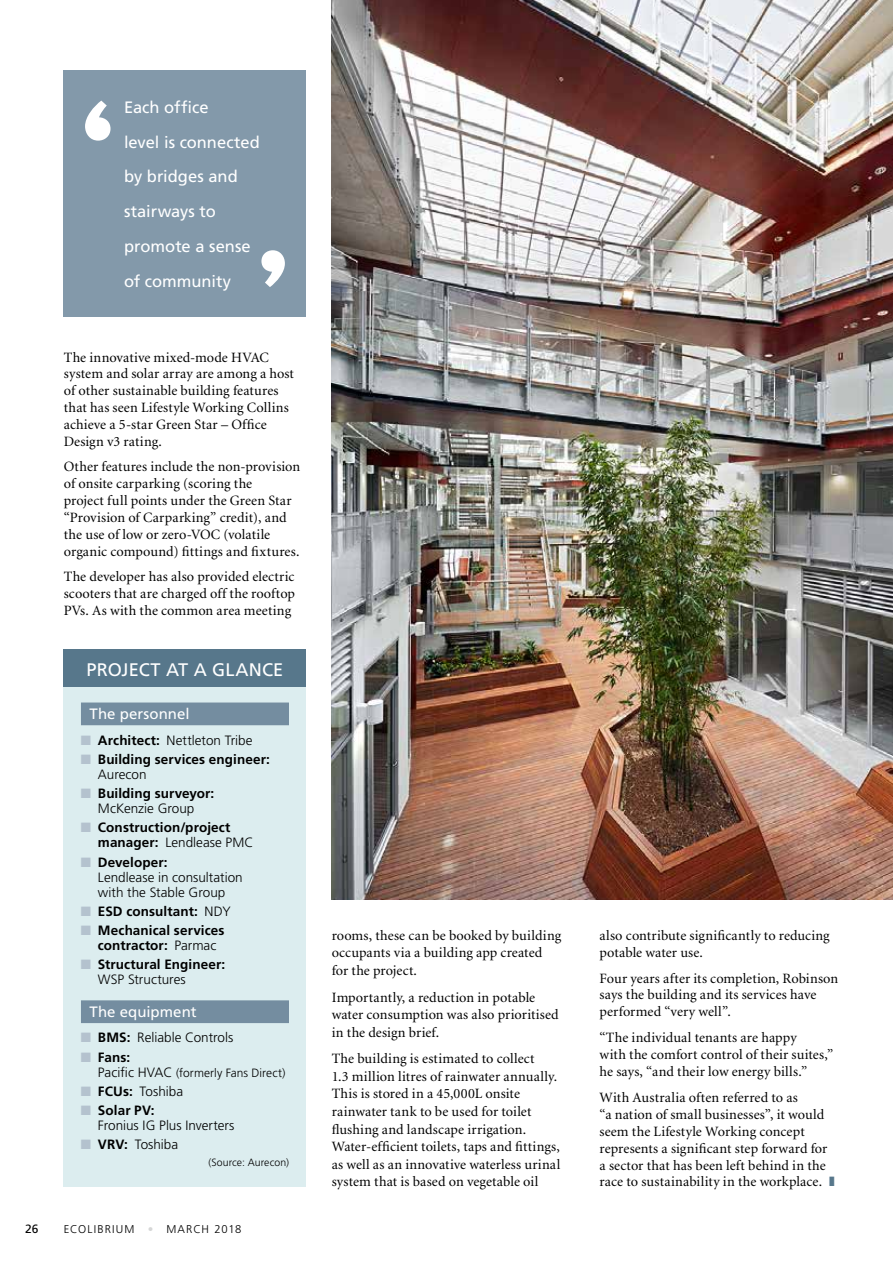
<style>
.page{position:relative;width:893px;height:1263px;background:#fff}
.page>*{position:absolute;margin:0;border:0;box-sizing:border-box;transform-origin:0 0}
.t1{font:18.15px "Frutiger LT Std";letter-spacing:.005em;color:#fff}
.t2{font:16.5px/34.8px "Frutiger LT Std";color:#fff}
.t3{font:15px "Frutiger LT Std";letter-spacing:.005em;color:#fff}
.t4{font:14.25px/16.8px "Minion";letter-spacing:.01em;color:#000}
.t5{font:700 13.5px/15px "Frutiger LT Std";letter-spacing:.01em;color:#000}
.t6{font:300 13.5px/15px "Frutiger LT Std";color:#000}
.t7{font:300 12px "Frutiger LT Std";letter-spacing:.005em;color:#000}
.t8{font:12px "Frutiger LT Std";color:#000}
.t9{font:300 11.25px "Frutiger LT Std";letter-spacing:.1em;color:#000}
.t10{font:300 10.5px "Frutiger LT Std";letter-spacing:.005em;color:#000}
.s1{color:#b4c2ce}
.s2{font-weight:700}
.s3{font-weight:300}
.s4{font-size:13.5px}
.s5{color:#d6d7d7}
.s6{color:#57778b}
</style>
<div class="page">
<img style="left:332px;top:0;width:561px;height:899px">
<div style="left:64px;top:661px;width:242px;height:525px;background:#dcedef"></div>
<div style="left:81px;top:702px;width:208px;height:23px;background:#748da0"></div>
<div style="left:81px;top:1000px;width:208px;height:23px;background:#748da0"></div>
<div style="left:64px;top:650px;width:242px;height:37px;background:#57778b"></div>
<div style="left:64px;top:70px;width:242px;height:247px;background:#8399aa"></div>
<svg style="left:85px;top:101px;width:26px;height:40px"></svg>
<svg style="left:261px;top:250px;width:24px;height:37px"></svg>
<p class="t2" style="left:124px;top:90px;width:137px">Each office<br>level is connected by bridges and stairways to promote a sense of community</p>
<p class="t4" style="left:64px;top:349px;width:232px">The innovative mixed-mode HVAC system and solar array are among a host of other sustainable building features that has seen Lifestyle Working Collins achieve a 5-star Green Star – Office Design v3 rating.</p>
<p class="t4" style="left:64px;top:459px;width:238px">Other features include the non-provision of onsite carparking (scoring the<br>project full points under the Green Star “Provision of Carparking” credit), and the use of low or zero-VOC (volatile organic compound) fittings and fixtures.</p>
<p class="t4" style="left:64px;top:569px;width:233px;text-align:justify">The developer has also provided electric scooters that are charged off the rooftop PVs. As with the common area meeting</p>
<p class="t1" style="left:87px;top:659px;width:198px">PROJECT AT A GLANCE</p>
<p class="t3" style="left:90px;top:705px;width:102px">The personnel</p>
<p class="t6" style="left:81px;top:732px;width:173px"><span class="s1">■</span> <span class="s2">Architect:</span> Nettleton Tribe</p>
<p class="t5" style="left:98px;top:752px;width:173px;text-indent:-17px"><span class="s1">■</span> Building services engineer:<br><span class="s3">Aurecon</span></p>
<p class="t5" style="left:81px;top:786px;width:135px;text-align:center"><span class="s1">■</span> Building surveyor:<br><span class="s3">McKenzie Group</span></p>
<p class="t5" style="left:98px;top:820px;width:157px;text-indent:-17px"><span class="s1">■</span> Construction/project manager: <span class="s3">Lendlease PMC</span></p>
<p class="t6" style="left:98px;top:854px;width:146px;text-indent:-17px"><span class="s1">■</span> <span class="s2">Developer:<br></span>Lendlease in consultation with the Stable Group</p>
<p class="t5" style="left:81px;top:904px;width:151px"><span class="s1">■</span> ESD consultant: <span class="s3">NDY</span></p>
<p class="t5" style="left:98px;top:923px;width:128px;text-indent:-17px"><span class="s1">■</span> Mechanical services contractor: <span class="s3">Parmac</span></p>
<p class="t5" style="left:98px;top:957px;width:129px;text-indent:-17px"><span class="s1">■</span> Structural Engineer:<br><span class="s3">WSP Structures</span></p>
<p class="t3" style="left:90px;top:1003px;width:109px">The equipment</p>
<p class="t6" style="left:81px;top:1030px;width:154px"><span class="s1">■</span> <span class="s2">BMS:</span> Reliable Controls</p>
<p class="t5" style="left:81px;top:1049px;width:51px"><span class="s1">■</span> Fans:</p>
<p class="t7" style="left:98px;top:1066px;width:189px"><span class="s4">Pacific HVAC</span> (formerly Fans Direct)</p>
<p class="t6" style="left:81px;top:1084px;width:104px"><span class="s1">■</span> <span class="s2">FCUs:</span> Toshiba</p>
<p class="t6" style="left:98px;top:1103px;width:138px;text-indent:-17px"><span class="s1">■</span> <span class="s2">Solar PV:<br></span>Fronius IG Plus Inverters</p>
<p class="t6" style="left:81px;top:1137px;width:99px"><span class="s1">■</span> <span class="s2">VRV:</span> Toshiba</p>
<p class="t10" style="left:209px;top:1156px;width:82px">(Source: Aurecon)</p>
<p class="t8" style="left:25px;top:1222px;width:15px">26</p>
<p class="t9" style="left:64px;top:1223px;width:179px">ECOLIBRIUM <span class="s5">•</span> MARCH 2018</p>
<p class="t4" style="left:332px;top:927px;width:231px;line-height:17.5px">rooms, these can be booked by building occupants via a building app created for the project.</p>
<p class="t4" style="left:332px;top:989px;width:229px;line-height:17.5px">Importantly, a reduction in potable water consumption was also prioritised in the design brief.</p>
<p class="t4" style="left:332px;top:1050px;width:230px;line-height:17.5px">The building is estimated to collect<br>1.3 million litres of rainwater annually.<br>This is stored in a 45,000L onsite rainwater tank to be used for toilet flushing and landscape irrigation.<br>Water-efficient toilets, taps and fittings, as well as an innovative waterless urinal system that is based on vegetable oil</p>
<p class="t4" style="left:600px;top:927px;width:232px">also contribute significantly to reducing potable water use.</p>
<p class="t4" style="left:600px;top:970px;width:240px">Four years after its completion, Robinson says the building and its services have performed “very well”.</p>
<p class="t4" style="left:600px;top:1030px;width:235px">“The individual tenants are happy<br>with the comfort control of their suites,” he says, “and their low energy bills.”</p>
<p class="t4" style="left:600px;top:1089px;width:237px">With Australia often referred to as<br>“a nation of small businesses”, it would seem the Lifestyle Working concept represents a significant step forward for a sector that has been left behind in the race to sustainability in the workplace. <span class="s6">❚</span></p>
</div>
